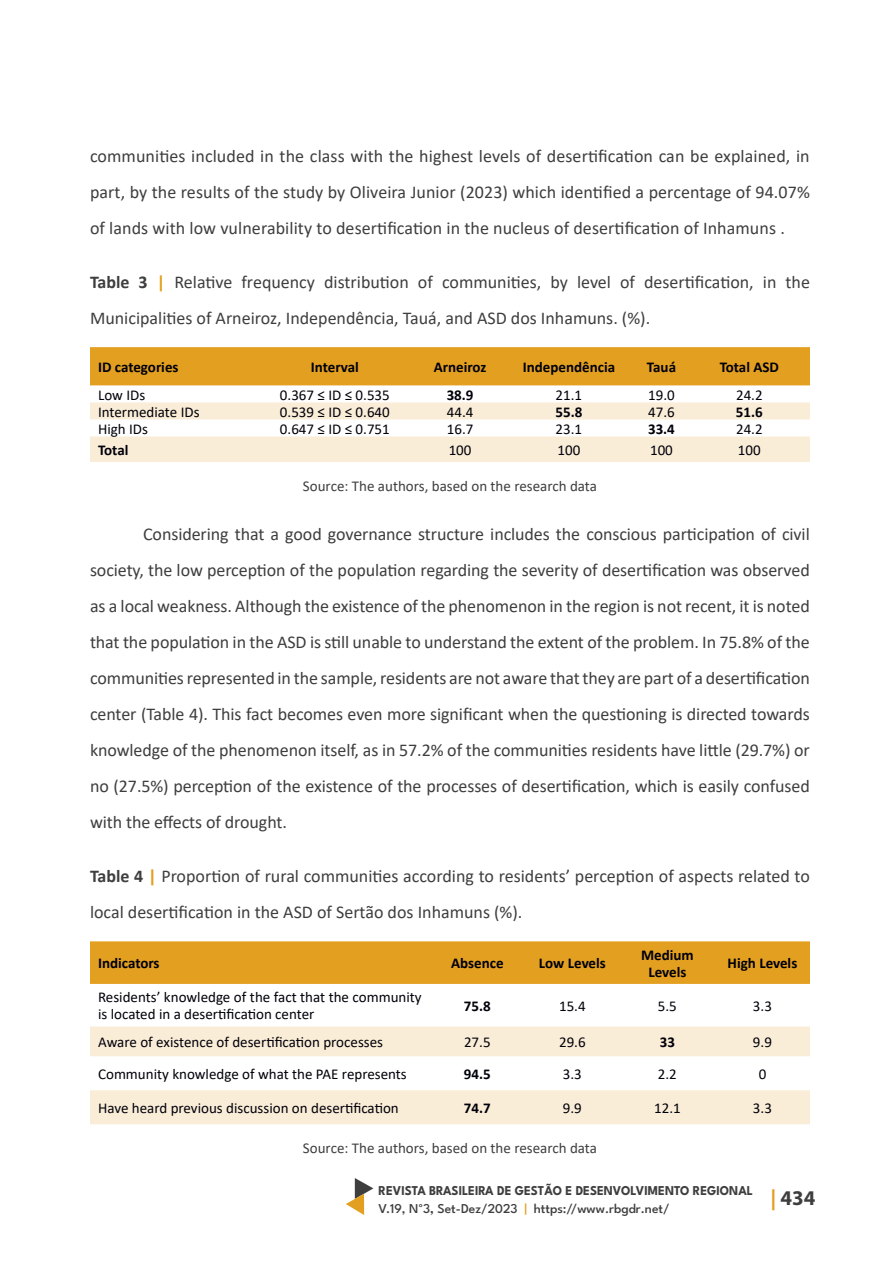
<style>
.page{position:relative;width:891px;height:1262px;background:#fff}
.page>*{position:absolute;margin:0;border:0;box-sizing:border-box;transform-origin:0 0}
.t1{font:700 21px "Myriad Pro";color:#3e3e3f}
.Texto_Artigo{font:18px/36px "Calibri";letter-spacing:-.005em;color:#3e3e3f;text-align:justify}
.Tabelas_e_Figuras{font:18px/36px "Calibri";color:#3e3e3f}
.t2{font:15px/17.2px "Calibri";color:#00000a}
.t3{font:700 15px/17.2px "Calibri";color:#00000a;text-align:center}
.Legenda{font:15px "Calibri";color:#3e3e3f}
.t4{font:700 13.5px/18px "League Spartan";color:#3e3e3f;scale:.94 1}
.s1{font-weight:700}
.s2{font-weight:700;color:#e39f20}
.s3{font-weight:500}
.s4{font-family:"Calibri";font-weight:400}
.s5{font-weight:600}
.s6{font-weight:500;color:#e39f20}
.s7{color:#e39f20}
</style>
<div class="page">
<svg style="left:346px;top:1178px;width:27px;height:37px"></svg>
<div style="left:90px;top:347px;width:720px;height:38px;background:#e39f20"></div>
<svg style="left:90px;top:402px;width:720px;height:60px"></svg>
<div style="left:90px;top:941px;width:720px;height:43px;background:#e39f20"></div>
<svg style="left:90px;top:1026px;width:720px;height:98px;fill:#faedd7"></svg>
<p class="Texto_Artigo" style="left:90px;top:138px;width:721px">communities included in the class with the highest levels of desertification can be explained, in part, by the results of the study by Oliveira Junior (2023) which identified a percentage of 94.07% of lands with low vulnerability to desertification in the nucleus of desertification of Inhamuns .</p>
<p class="Tabelas_e_Figuras" style="left:90px;top:264px;width:722px"><span class="s1">Table 3</span> <span class="s2">|</span> Relative frequency distribution of communities, by level of desertification, in the<br>Municipalities of Arneiroz, Independência, Tauá, and ASD dos Inhamuns. (%).</p>
<p class="t3" style="left:98px;top:358px;width:82px">ID categories</p>
<p class="t3" style="left:311px;top:358px;width:49px">Interval</p>
<p class="t3" style="left:434px;top:358px;width:54px">Arneiroz</p>
<p class="t3" style="left:523px;top:358px;width:94px">Independência</p>
<p class="t3" style="left:647px;top:358px;width:31px">Tauá</p>
<p class="t3" style="left:720px;top:358px;width:61px">Total ASD</p>
<p class="t2" style="left:98px;top:385px;width:49px">Low IDs</p>
<p class="t2" style="left:280px;top:385px;width:111px">0.367 ≤ ID ≤ 0.535</p>
<p class="t3" style="left:447px;top:386px;width:28px">38.9</p>
<p class="t2" style="left:556px;top:385px;width:28px">21.1</p>
<p class="t2" style="left:648px;top:385px;width:28px">19.0</p>
<p class="t2" style="left:736px;top:385px;width:28px">24.2</p>
<p class="t2" style="left:98px;top:402px;width:103px">Intermediate IDs</p>
<p class="t2" style="left:280px;top:402px;width:111px">0.539 ≤ ID ≤ 0.640</p>
<p class="t2" style="left:447px;top:402px;width:28px">44.4</p>
<p class="t3" style="left:556px;top:403px;width:28px">55.8</p>
<p class="t2" style="left:648px;top:402px;width:28px">47.6</p>
<p class="t3" style="left:736px;top:403px;width:28px">51.6</p>
<p class="t2" style="left:98px;top:419px;width:51px">High IDs</p>
<p class="t2" style="left:280px;top:419px;width:111px">0.647 ≤ ID ≤ 0.751</p>
<p class="t2" style="left:447px;top:419px;width:28px">16.7</p>
<p class="t2" style="left:556px;top:419px;width:28px">23.1</p>
<p class="t3" style="left:648px;top:420px;width:28px">33.4</p>
<p class="t2" style="left:736px;top:419px;width:28px">24.2</p>
<p class="t3" style="left:98px;top:441px;width:32px">Total</p>
<p class="t2" style="left:449px;top:441px;width:24px">100</p>
<p class="t2" style="left:558px;top:441px;width:24px">100</p>
<p class="t2" style="left:650px;top:441px;width:24px">100</p>
<p class="t2" style="left:738px;top:441px;width:24px">100</p>
<p class="Legenda" style="left:303px;top:475px;width:296px">Source: The authors, based on the research data</p>
<p class="Texto_Artigo" style="left:90px;top:516px;width:721px;text-indent:53px">Considering that a good governance structure includes the conscious participation of civil society, the low perception of the population regarding the severity of desertification was observed as a local weakness. Although the existence of the phenomenon in the region is not recent, it is noted that the population in the ASD is still unable to understand the extent of the problem. In 75.8% of the communities represented in the sample, residents are not aware that they are part of a desertification center (Table 4). This fact becomes even more significant when the questioning is directed towards knowledge of the phenomenon itself, as in 57.2% of the communities residents have little (29.7%) or no (27.5%) perception of the existence of the processes of desertification, which is easily confused with the effects of drought.</p>
<p class="Tabelas_e_Figuras" style="left:90px;top:858px;width:721px"><span class="s1">Table 4</span> <span class="s2">|</span> Proportion of rural communities according to residents’ perception of aspects related to local desertification in the ASD of Sertão dos Inhamuns (%).</p>
<p class="t3" style="left:98px;top:954px;width:63px">Indicators</p>
<p class="t3" style="left:451px;top:954px;width:54px">Absence</p>
<p class="t3" style="left:539px;top:954px;width:68px">Low Levels</p>
<p class="t3" style="left:641px;top:945px;width:54px">Medium<br>Levels</p>
<p class="t3" style="left:728px;top:954px;width:71px">High Levels</p>
<p class="t2" style="left:98px;top:988px;width:325px">Residents’ knowledge of the fact that the community is located in a desertification center</p>
<p class="t3" style="left:464px;top:997px;width:28px">75.8</p>
<p class="t2" style="left:559px;top:996px;width:28px">15.4</p>
<p class="t2" style="left:658px;top:996px;width:20px">5.5</p>
<p class="t2" style="left:753px;top:996px;width:20px">3.3</p>
<p class="t2" style="left:98px;top:1033px;width:286px">Aware of existence of desertification processes</p>
<p class="t2" style="left:464px;top:1033px;width:28px">27.5</p>
<p class="t2" style="left:559px;top:1033px;width:28px">29.6</p>
<p class="t3" style="left:660px;top:1033px;width:17px">33</p>
<p class="t2" style="left:753px;top:1033px;width:20px">9.9</p>
<p class="t2" style="left:98px;top:1064px;width:310px">Community knowledge of what the PAE represents</p>
<p class="t3" style="left:464px;top:1065px;width:28px">94.5</p>
<p class="t2" style="left:563px;top:1064px;width:20px">3.3</p>
<p class="t2" style="left:658px;top:1064px;width:20px">2.2</p>
<p class="t2" style="left:759px;top:1064px;width:9px">0</p>
<p class="t2" style="left:98px;top:1098px;width:302px">Have heard previous discussion on desertification</p>
<p class="t3" style="left:464px;top:1099px;width:28px">74.7</p>
<p class="t2" style="left:563px;top:1098px;width:20px">9.9</p>
<p class="t2" style="left:654px;top:1098px;width:28px">12.1</p>
<p class="t2" style="left:753px;top:1098px;width:20px">3.3</p>
<p class="Legenda" style="left:303px;top:1137px;width:296px">Source: The authors, based on the research data</p>
<p class="t4" style="left:379px;top:1180px;width:400px">REVISTA BRASILEIRA DE GESTÃO E DESENVOLVIMENTO REGIONAL<br><span class="s3">V.19, N</span><span class="s4">°</span><span class="s3">3</span><span class="s5">,</span> <span class="s3">Set-Dez/2023</span> <span class="s6">|</span> <span class="s3">https://www.rbgdr.net/</span></p>
<p class="t1" style="left:770px;top:1184px;width:47px"><span class="s7">|</span> 434</p>
</div>
